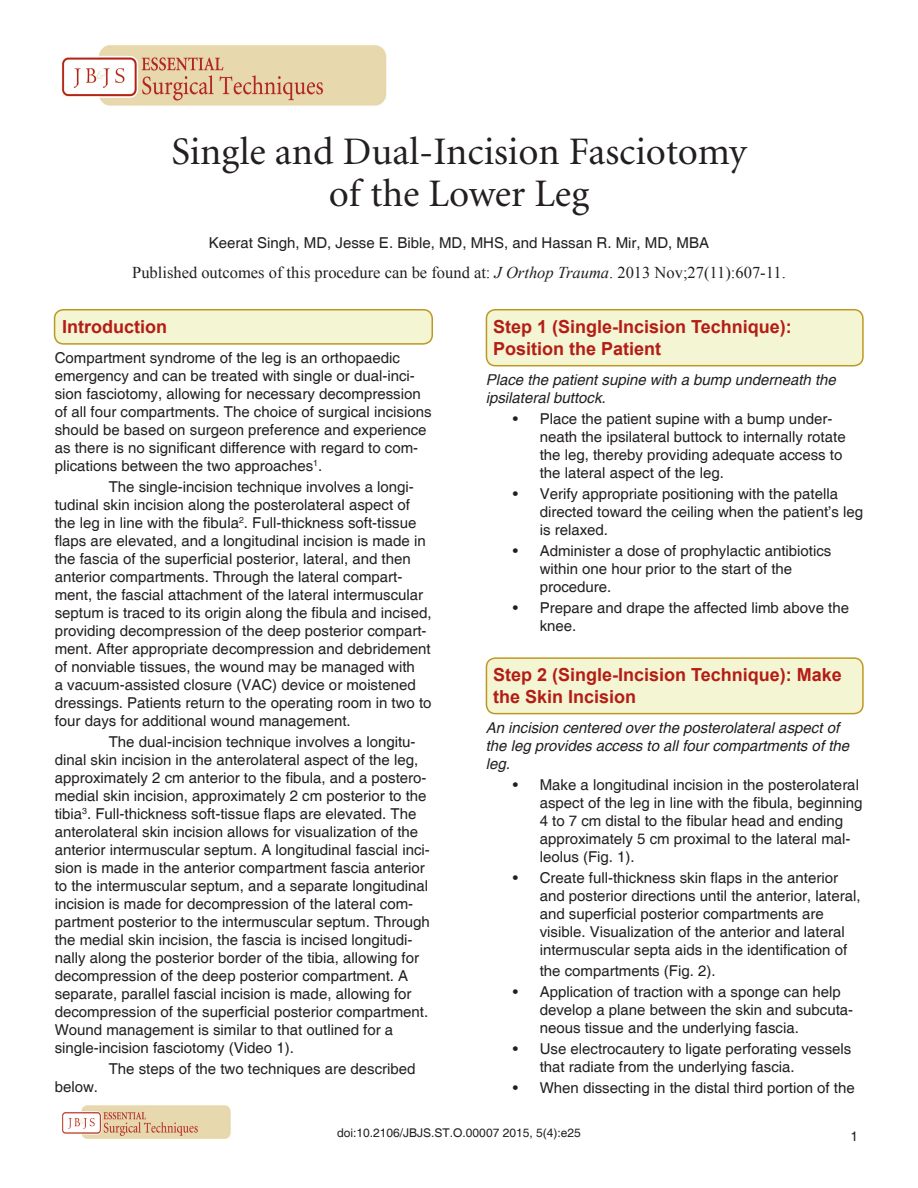
<style>
.page{position:relative;width:918px;height:1188px;background:#fff}
.page>*{position:absolute;margin:0;border:0;box-sizing:border-box;transform-origin:0 0}
.Title__no_subtitle{font:39px/42px "Minion";color:#231f20;text-align:center}
.Heading1{font:700 18px/22.5px "Arial";color:#b41d15}
.from{font:16.5px "Times New Roman";color:#231f20}
.Text{font:15px/18px "Helvetica";color:#231f20}
.Text_No_Indent{font:15px/18px "Helvetica";color:#231f20}
.Text_No_Indent_Ital{font:italic 15px/18px "Helvetica";color:#231f20}
.Authors{font:15px "Helvetica";color:#231f20}
.Text__last_paragraph{font:15px "Helvetica";color:#231f20}
.t1{font:13.5px "Helvetica";color:#231f20}
.t2{font:12px "Helvetica";color:#231f20}
.s1{font-style:italic}
</style>
<div class="page">
<div style="left:486px;top:658px;width:377px;height:56px;background:#f3f5d3;border-radius:9px"></div>
<div style="left:486px;top:657px;width:378px;height:57px;border:2px solid #be9824;border-radius:9px"></div>
<div style="left:55px;top:310px;width:377px;height:34px;background:#f3f5d3;border-radius:9px"></div>
<div style="left:54px;top:309px;width:379px;height:36px;border:2px solid #be9824;border-radius:9px"></div>
<div style="left:486px;top:310px;width:377px;height:56px;background:#f3f5d3;border-radius:9px"></div>
<div style="left:486px;top:309px;width:378px;height:57px;border:2px solid #be9824;border-radius:9px"></div>
<img style="left:62px;top:45px;width:325px;height:61px">
<img style="left:62px;top:1105px;width:169px;height:34px">
<p class="Title__no_subtitle" style="left:171px;top:132px;width:577px">Single and Dual-Incision Fasciotomy of the Lower Leg</p>
<p class="Authors" style="left:209px;top:234px;width:502px">Keerat Singh, MD, Jesse E. Bible, MD, MHS, and Hassan R. Mir, MD, MBA</p>
<p class="from" style="left:132px;top:262px;width:655px">Published outcomes of this procedure can be found at: <span class="s1">J Orthop Trauma</span>. 2013 Nov;27(11):607-11.</p>
<p class="Heading1" style="left:62px;top:316px;width:106px">Introduction</p>
<p class="Text_No_Indent" style="left:55px;top:349px;width:378px">Compartment syndrome of the leg is an orthopaedic emergency and can be treated with single or dual-inci&shy;sion fasciotomy, allowing for necessary decompression of all four compartments. The choice of surgical incisions should be based on surgeon preference and experience as there is no significant difference with regard to com&shy;plications between the two approaches<sup>1</sup>.</p>
<p class="Text" style="left:55px;top:478px;width:378px;text-indent:54px">The single-incision technique involves a longi&shy;tudinal skin incision along the posterolateral aspect of the leg in line with the fibula<sup>2</sup>. Full-thickness soft-tissue flaps are elevated, and a longitudinal incision is made in the fascia of the superficial posterior, lateral, and then anterior compartments. Through the lateral compart&shy;ment, the fascial attachment of the lateral intermuscular septum is traced to its origin along the fibula and incised, providing decompression of the deep posterior compart&shy;ment. After appropriate decompression and debridement of nonviable tissues, the wound may be managed with<br>a vacuum-assisted closure (VAC) device or moistened dressings. Patients return to the operating room in two to four days for additional wound management.</p>
<p class="Text" style="left:55px;top:733px;width:377px;text-indent:54px">The dual-incision technique involves a longitu&shy;dinal skin incision in the anterolateral aspect of the leg, approximately 2 cm anterior to the fibula, and a postero&shy;medial skin incision, approximately 2 cm posterior to the tibia<sup>3</sup>. Full-thickness soft-tissue flaps are elevated. The anterolateral skin incision allows for visualization of the anterior intermuscular septum. A longitudinal fascial inci&shy;sion is made in the anterior compartment fascia anterior to the intermuscular septum, and a separate longitudinal incision is made for decompression of the lateral com&shy;partment posterior to the intermuscular septum. Through the medial skin incision, the fascia is incised longitudi&shy;nally along the posterior border of the tibia, allowing for decompression of the deep posterior compartment. A separate, parallel fascial incision is made, allowing for decompression of the superficial posterior compartment.<br>Wound management is similar to that outlined for a single-incision fasciotomy (Video 1).</p>
<p class="Text__last_paragraph" style="left:109px;top:1060px;width:308px">The steps of the two techniques are described</p>
<p class="Text__last_paragraph" style="left:55px;top:1078px;width:45px">below.</p>
<p class="Heading1" style="left:493px;top:316px;width:300px">Step 1 (Single-Incision Technique):<br>Position the Patient</p>
<p class="Text_No_Indent_Ital" style="left:486px;top:371px;width:352px">Place the patient supine with a bump underneath the ipsilateral buttock.</p>
<p class="Text" style="left:540px;top:410px;width:307px;text-indent:-27px">• Place the patient supine with a bump under&shy;neath the ipsilateral buttock to internally rotate the leg, thereby providing adequate access to the lateral aspect of the leg.</p>
<p class="Text" style="left:540px;top:485px;width:325px;text-indent:-27px">• Verify appropriate positioning with the patella directed toward the ceiling when the patient’s leg is relaxed.</p>
<p class="Text" style="left:540px;top:542px;width:293px;text-indent:-27px">• Administer a dose of prophylactic antibiotics within one hour prior to the start of the procedure.</p>
<p class="Text" style="left:540px;top:599px;width:311px;text-indent:-27px">• Prepare and drape the affected limb above the knee.</p>
<p class="Heading1" style="left:493px;top:664px;width:350px">Step 2 (Single-Incision Technique): Make the Skin Incision</p>
<p class="Text_No_Indent_Ital" style="left:486px;top:719px;width:365px">An incision centered over the posterolateral aspect of the leg provides access to all four compartments of the leg.</p>
<p class="Text" style="left:540px;top:776px;width:324px;text-indent:-27px">• Make a longitudinal incision in the posterolateral aspect of the leg in line with the fibula, beginning 4 to 7 cm distal to the fibular head and ending approximately 5 cm proximal to the lateral mal&shy;leolus (Fig. 1).</p>
<p class="Text" style="left:540px;top:869px;width:322px;text-indent:-27px">• Create full-thickness skin flaps in the anterior and posterior directions until the anterior, lateral, and superficial posterior compartments are visible. Visualization of the anterior and lateral intermuscular septa aids in the identification of</p>
<p class="Text" style="left:540px;top:962px;width:177px">the compartments (Fig. 2).</p>
<p class="Text" style="left:540px;top:983px;width:315px;text-indent:-27px">• Application of traction with a sponge can help develop a plane between the skin and subcuta&shy;neous tissue and the underlying fascia.</p>
<p class="Text" style="left:540px;top:1040px;width:313px;text-indent:-27px">• Use electrocautery to ligate perforating vessels that radiate from the underlying fascia.</p>
<p class="Text" style="left:513px;top:1079px;width:344px">• When dissecting in the distal third portion of the</p>
<p class="t2" style="left:337px;top:1126px;width:245px">doi:10.2106/JBJS.ST.O.00007 2015, 5(4):e25</p>
<p class="t1" style="left:850px;top:1128px;width:9px">1</p>
</div>
